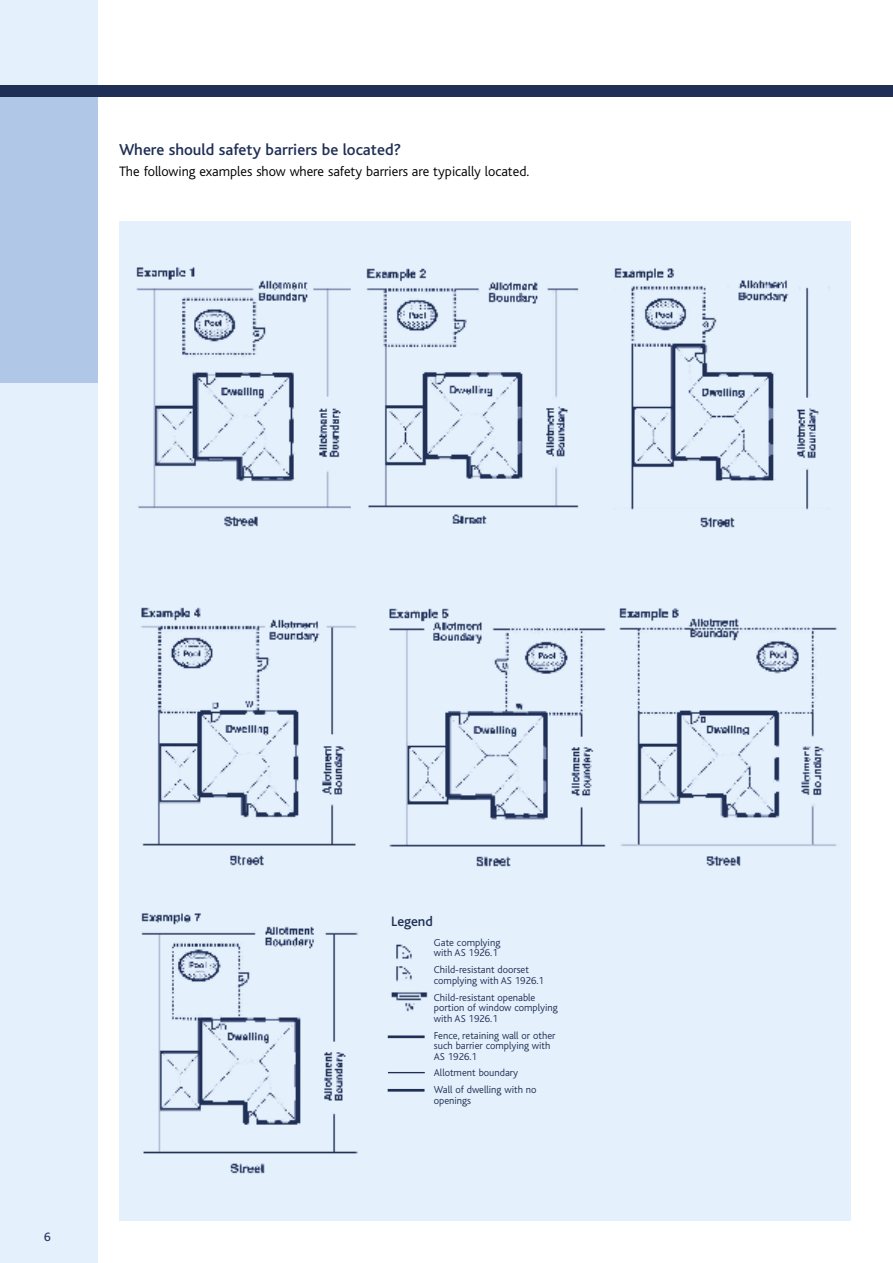
<style>
.page{position:relative;width:893px;height:1263px;background:#fff}
.page>*{position:absolute;margin:0;border:0;box-sizing:border-box;transform-origin:0 0}
.subhead{font:500 16.5px "Bliss";color:#1f2f55}
.Body_txt_black{font:300 14.25px "Bliss";color:#000}
.subhead-2{font:500 14.25px "Bliss";color:#1f2f55}
.t1{font:12.75px "Bliss";color:#1f2f55}
.Body_txt_black-2{font:300 10.5px/10.5px "Bliss";color:#1f2f55}
</style>
<div class="page">
<div style="left:119px;top:221px;width:731px;height:1000px;background:#e4f0fb"></div>
<div style="left:0;top:383px;width:98px;height:880px;background:#e4f0fb"></div>
<div style="left:0;top:96px;width:98px;height:287px;background:#b1c7e7"></div>
<img style="left:136px;top:267px;width:215px;height:260px">
<img style="left:391px;top:944px;width:37px;height:68px">
<hr style="left:388px;top:1035px;width:37px;height:3px;background:#1f2f55">
<hr style="left:388px;top:1072px;width:37px;height:1px;background:#1f2f55">
<hr style="left:388px;top:1089px;width:36px;height:2px;background:#1f2f55">
<img style="left:366px;top:268px;width:213px;height:256px">
<img style="left:614px;top:268px;width:205px;height:260px">
<img style="left:141px;top:607px;width:215px;height:259px">
<img style="left:389px;top:608px;width:217px;height:259px">
<img style="left:619px;top:608px;width:218px;height:258px">
<img style="left:141px;top:913px;width:217px;height:261px">
<div style="left:0;top:0;width:98px;height:85px;background:#e4f0fb"></div>
<div style="left:0;top:85px;width:893px;height:11px;background:#1f2f55"></div>
<p class="subhead" style="left:119px;top:141px;width:284px">Where should safety barriers be located?</p>
<p class="Body_txt_black" style="left:119px;top:163px;width:412px">The following examples show where safety barriers are typically located.</p>
<p class="t1" style="left:44px;top:1230px;width:8px">6</p>
<p class="subhead-2" style="left:391px;top:913px;width:43px">Legend</p>
<p class="Body_txt_black-2" style="left:434px;top:937px;width:68px">Gate complying with AS 1926.1</p>
<p class="Body_txt_black-2" style="left:434px;top:965px;width:112px">Child-resistant doorset complying with AS 1926.1</p>
<p class="Body_txt_black-2" style="left:434px;top:992px;width:125px">Child-resistant openable portion of window complying with AS 1926.1</p>
<p class="Body_txt_black-2" style="left:434px;top:1030px;width:123px">Fence, retaining wall or other such barrier complying with<br>AS 1926.1</p>
<p class="Body_txt_black-2" style="left:434px;top:1068px;width:86px">Allotment boundary</p>
<p class="Body_txt_black-2" style="left:434px;top:1085px;width:104px">Wall of dwelling with no openings</p>
</div>
